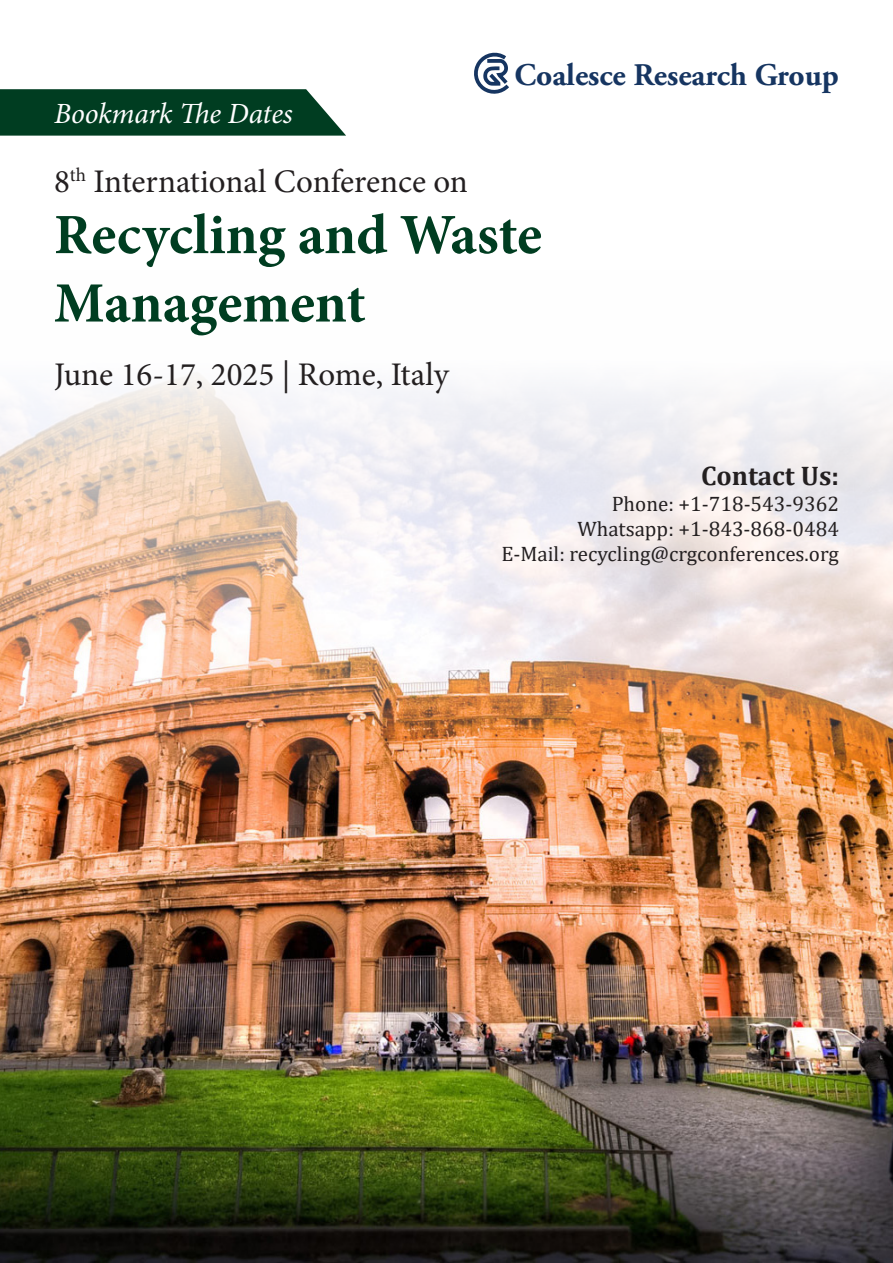
<style>
.page{position:relative;width:893px;height:1263px;background:#fff}
.page>*{position:absolute;margin:0;border:0;box-sizing:border-box;transform-origin:0 0}
.t1{font:700 57px/68.4px "Minion Pro";letter-spacing:-.005em;color:#003d21}
.t2{font:33px "Minion Pro";color:#231f20}
.t3{font:700 31.5px "Adobe Garamond Pro";color:#163561}
.t4{font:italic 29.4px "Minion Pro";letter-spacing:-.01em;color:#fff}
.t5{font:700 27px "Cambria";color:#231f20}
.t6{font:21px "Cambria";color:#231f20}
</style>
<div class="page">
<img style="left:0;top:375px;width:893px;height:888px">
<svg style="left:0;top:89px;width:346px;height:47px;background:#114a30"></svg>
<svg style="left:474px;top:52px;width:35px;height:42px"></svg>
<p class="t4" style="left:54px;top:93px;width:240px">Bookmark The Dates</p>
<p class="t2" style="left:54px;top:159px;width:415px">8<sup>th</sup> International Conference on</p>
<p class="t3" style="left:514px;top:56px;width:326px">Coalesce Research Group</p>
<p class="t1" style="left:54px;top:200px;width:489px">Recycling and Waste<br>Management</p>
<p class="t2" style="left:54px;top:353px;width:396px">June 16-17, 2025 | Rome, Italy</p>
<p class="t5" style="left:701px;top:457px;width:139px">Contact Us:</p>
<p class="t6" style="left:612px;top:491px;width:229px">Phone: +1-718-543-9362</p>
<p class="t6" style="left:577px;top:516px;width:263px">Whatsapp: +1-843-868-0484</p>
<p class="t6" style="left:501px;top:541px;width:339px">E-Mail: recycling@crgconferences.org</p>
</div>
